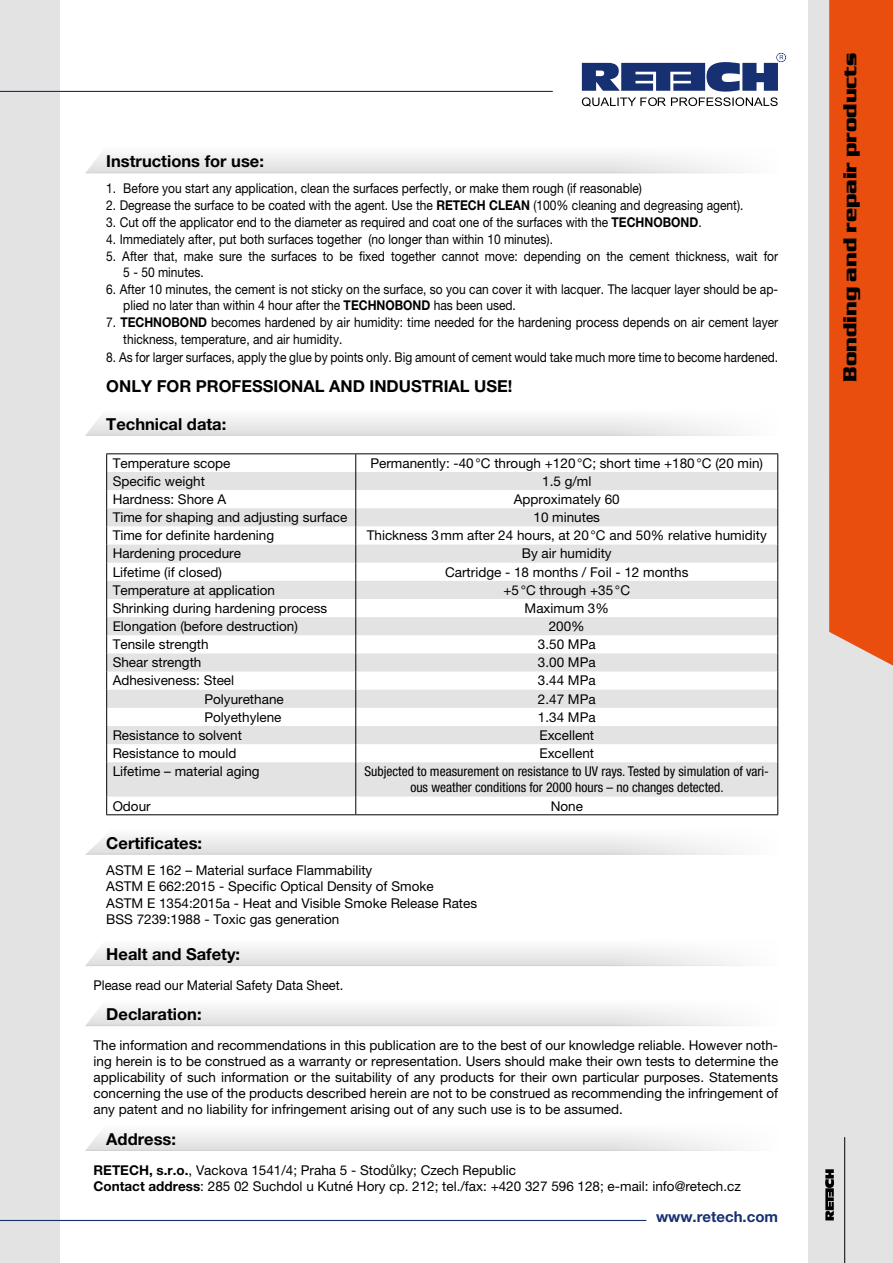
<style>
.page{position:relative;width:893px;height:1263px;background:#fff}
.page>*{position:absolute;margin:0;border:0;box-sizing:border-box;transform-origin:0 0}
.t1{font:700 19.5px "Serpentine DEE";color:#000}
.t2{font:700 16.5px "Helvetica Neue LT Pro";color:#000}
.t3{font:700 15px "Helvetica Neue LT Pro";color:#163072}
.t4{font:13.5px/16.2px "Helvetica Neue LT Pro";color:#000}
.t5{font:13.5px/16.2px "Helvetica Neue LT Pro";color:#000;scale:.89 1}
.t6{font:condensed 13.5px/16.2px "Helvetica Neue LT Pro";color:#000;text-align:center}
.t7{font:13.5px "Helvetica Neue LT Pro";color:#000;scale:.95 1}
.s1{font-weight:700}
</style>
<div class="page">
<div style="left:808px;top:0;width:85px;height:1263px;background:#e3e3e3"></div>
<div style="left:829px;top:0;width:64px;height:666px;background:#e94e0f"></div>
<div style="left:0;top:0;width:60px;height:1263px;background:#e3e3e3"></div>
<hr style="left:0;top:91px;width:553px;height:1px;background:#163072">
<svg style="left:582px;top:53px;width:204px;height:54px"></svg>
<hr style="left:844px;top:1137px;width:1px;height:126px;background:#000">
<svg style="left:825px;top:1169px;width:9px;height:51px"></svg>
<hr style="left:0;top:1220px;width:646px;height:1px;background:#163072">
<svg style="left:85px;top:947px;width:658px;height:19px"></svg>
<svg style="left:85px;top:1007px;width:658px;height:19px"></svg>
<svg style="left:85px;top:1132px;width:658px;height:19px"></svg>
<svg style="left:85px;top:154px;width:656px;height:19px"></svg>
<svg style="left:85px;top:417px;width:653px;height:19px"></svg>
<svg style="left:107px;top:472px;width:670px;height:325px;fill:#e3e3e3"></svg>
<hr style="left:106px;top:453px;width:250px;height:1px;background:#000">
<hr style="left:356px;top:453px;width:422px;height:1px;background:#000">
<svg style="left:106px;top:454px;width:1px;height:308px"></svg>
<svg style="left:777px;top:454px;width:1px;height:308px"></svg>
<hr style="left:106px;top:762px;width:1px;height:35px;background:#000">
<hr style="left:777px;top:762px;width:1px;height:35px;background:#000">
<svg style="left:106px;top:797px;width:1px;height:17px"></svg>
<svg style="left:777px;top:797px;width:1px;height:17px"></svg>
<hr style="left:106px;top:814px;width:250px;height:1px;background:#000">
<hr style="left:356px;top:814px;width:422px;height:1px;background:#000">
<svg style="left:355px;top:454px;width:1px;height:308px"></svg>
<hr style="left:355px;top:762px;width:1px;height:35px;background:#000">
<svg style="left:355px;top:797px;width:1px;height:17px"></svg>
<svg style="left:85px;top:836px;width:653px;height:19px"></svg>
<p class="t2" style="left:106px;top:151px;width:159px">Instructions for use:</p>
<p class="t5" style="left:106px;top:179px;width:603px">1. Before you start any application, clean the surfaces perfectly, or make them rough (if reasonable)</p>
<p class="t5" style="left:106px;top:197px;width:717px">2. Degrease the surface to be coated with the agent. Use the <span class="s1">RETECH CLEAN</span> (100% cleaning and degreasing agent).</p>
<p class="t5" style="left:106px;top:214px;width:670px">3. Cut off the applicator end to the diameter as required and coat one of the surfaces with the <span class="s1">TECHNOBOND</span>.</p>
<p class="t5" style="left:106px;top:231px;width:503px">4. Immediately after, put both surfaces together (no longer than within 10 minutes).</p>
<p class="t5" style="left:123px;top:248px;width:737px;text-indent:-17px">5. After that, make sure the surfaces to be fixed together cannot move: depending on the cement thickness, wait for<br>5 - 50 minutes.</p>
<p class="t5" style="left:123px;top:281px;width:737px;text-indent:-17px">6. After 10 minutes, the cement is not sticky on the surface, so you can cover it with lacquer. The lacquer layer should be ap&shy;plied no later than within 4 hour after the <span class="s1">TECHNOBOND</span> has been used.</p>
<p class="t5" style="left:123px;top:314px;width:737px;text-indent:-17px">7. <span class="s1">TECHNOBOND</span> becomes hardened by air humidity: time needed for the hardening process depends on air cement layer thickness, temperature, and air humidity.</p>
<p class="t5" style="left:106px;top:349px;width:756px">8. As for larger surfaces, apply the glue by points only. Big amount of cement would take much more time to become hardened.</p>
<p class="t2" style="left:106px;top:375px;width:408px">ONLY FOR PROFESSIONAL AND INDUSTRIAL USE!</p>
<p class="t2" style="left:106px;top:414px;width:122px">Technical data:</p>
<p class="t4" style="left:113px;top:455px;width:119px">Temperature scope</p>
<p class="t4" style="left:370px;top:455px;width:394px">Permanently: -40°C through +120°C; short time +180°C (20 min)</p>
<p class="t4" style="left:113px;top:473px;width:94px">Specific weight</p>
<p class="t4" style="left:542px;top:473px;width:51px">1.5 g/ml</p>
<p class="t4" style="left:113px;top:491px;width:115px">Hardness: Shore A</p>
<p class="t4" style="left:514px;top:491px;width:107px">Approximately 60</p>
<p class="t4" style="left:113px;top:509px;width:236px">Time for shaping and adjusting surface</p>
<p class="t4" style="left:533px;top:509px;width:68px">10 minutes</p>
<p class="t4" style="left:113px;top:527px;width:163px">Time for definite hardening</p>
<p class="t4" style="left:367px;top:527px;width:401px">Thickness 3mm after 24 hours, at 20°C and 50% relative humidity</p>
<p class="t4" style="left:113px;top:545px;width:130px">Hardening procedure</p>
<p class="t4" style="left:522px;top:545px;width:91px">By air humidity</p>
<p class="t4" style="left:113px;top:563px;width:111px">Lifetime (if closed)</p>
<p class="t4" style="left:445px;top:563px;width:245px">Cartridge - 18 months / Foil - 12 months</p>
<p class="t4" style="left:113px;top:582px;width:164px">Temperature at application</p>
<p class="t4" style="left:503px;top:582px;width:128px">+5°C through +35°C</p>
<p class="t4" style="left:113px;top:600px;width:216px">Shrinking during hardening process</p>
<p class="t4" style="left:525px;top:600px;width:86px">Maximum 3%</p>
<p class="t4" style="left:113px;top:618px;width:187px">Elongation (before destruction)</p>
<p class="t4" style="left:549px;top:618px;width:38px">200%</p>
<p class="t4" style="left:113px;top:636px;width:98px">Tensile strength</p>
<p class="t4" style="left:538px;top:636px;width:59px">3.50 MPa</p>
<p class="t4" style="left:113px;top:654px;width:90px">Shear strength</p>
<p class="t4" style="left:538px;top:654px;width:59px">3.00 MPa</p>
<p class="t4" style="left:113px;top:672px;width:123px">Adhesiveness: Steel</p>
<p class="t4" style="left:538px;top:672px;width:59px">3.44 MPa</p>
<p class="t4" style="left:204px;top:690px;width:81px">Polyurethane</p>
<p class="t4" style="left:538px;top:690px;width:59px">2.47 MPa</p>
<p class="t4" style="left:204px;top:709px;width:79px">Polyethylene</p>
<p class="t4" style="left:538px;top:709px;width:59px">1.34 MPa</p>
<p class="t4" style="left:113px;top:727px;width:131px">Resistance to solvent</p>
<p class="t4" style="left:539px;top:727px;width:56px">Excellent</p>
<p class="t4" style="left:113px;top:745px;width:125px">Resistance to mould</p>
<p class="t4" style="left:539px;top:745px;width:56px">Excellent</p>
<p class="t4" style="left:113px;top:763px;width:149px">Lifetime – material aging</p>
<p class="t6" style="left:364px;top:763px;width:406px">Subjected to measurement on resistance to UV rays. Tested by simulation of vari&shy;ous weather conditions for 2000 hours – no changes detected.</p>
<p class="t4" style="left:113px;top:797px;width:40px">Odour</p>
<p class="t4" style="left:551px;top:797px;width:34px">None</p>
<p class="t2" style="left:106px;top:833px;width:97px">Certificates:</p>
<p class="t4" style="left:106px;top:862px;width:372px">ASTM E 162 – Material surface Flammability<br>ASTM E 662:2015 - Specific Optical Density of Smoke<br>ASTM E 1354:2015a - Heat and Visible Smoke Release Rates BSS 7239:1988 - Toxic gas generation</p>
<p class="t2" style="left:106px;top:944px;width:135px">Healt and Safety:</p>
<p class="t7" style="left:94px;top:977px;width:265px">Please read our Material Safety Data Sheet.</p>
<p class="t2" style="left:106px;top:1004px;width:97px">Declaration:</p>
<p class="t4" style="left:94px;top:1036px;width:686px;text-align:justify">The information and recommendations in this publication are to the best of our knowledge reliable. However noth&shy;ing herein is to be construed as a warranty or representation. Users should make their own tests to determine the applicability of such information or the suitability of any products for their own particular purposes. Statements concerning the use of the products described herein are not to be construed as recommending the infringement of any patent and no liability for infringement arising out of any such use is to be assumed.</p>
<p class="t2" style="left:106px;top:1129px;width:71px">Address:</p>
<p class="t4" style="left:94px;top:1161px;width:649px"><span class="s1">RETECH, s.r.o.</span>, Vackova 1541/4; Praha 5 - Stodůlky; Czech Republic<br><span class="s1">Contact address</span>: 285 02 Suchdol u Kutné Hory cp. 212; tel./fax: +420 327 596 128; e-mail: info@retech.cz</p>
<p class="t3" style="left:656px;top:1207px;width:124px">www.retech.com</p>
<h1 class="t1" style="left:839px;top:382px;width:330px;rotate:-90deg">Bonding and repair products</h1>
</div>
